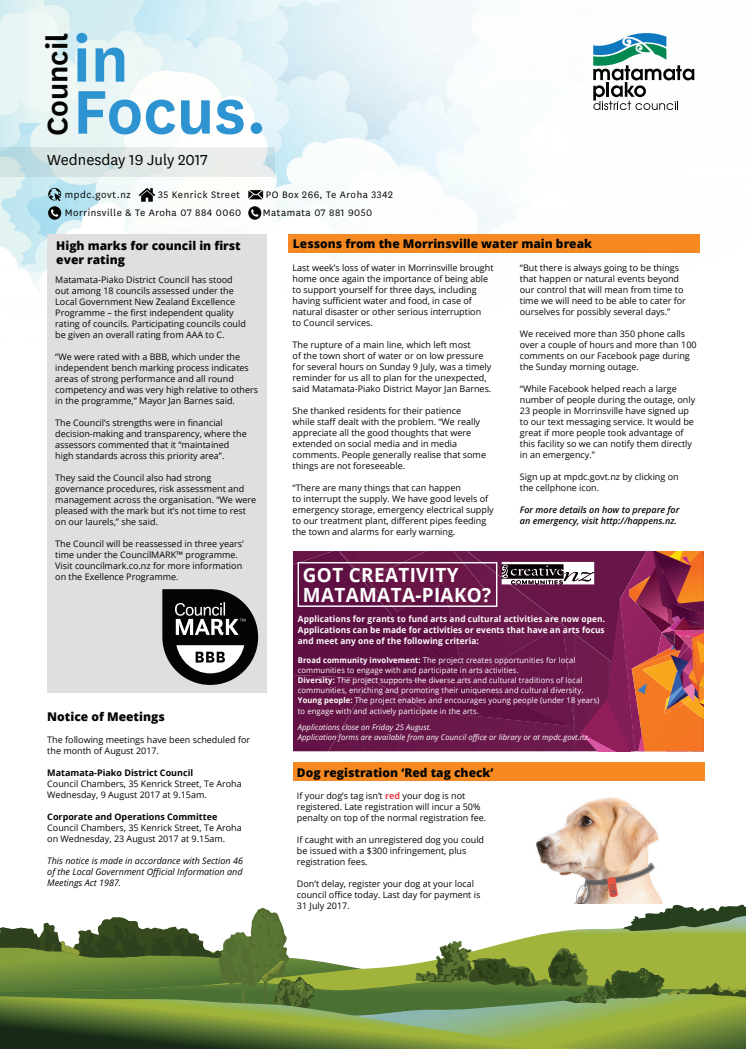
<style>
.page{position:relative;width:746px;height:1049px;background:#fff}
.page>*{position:absolute;margin:0;border:0;box-sizing:border-box;transform-origin:0 0}
.t1{font:600 72px/52px "National";color:#2d94d1}
.t2{font:600 33px "National";color:#040503}
.t3{font:700 19.6px/19.8px "Open Sans";letter-spacing:.02em;color:#fff;scale:.96 1}
.t4{font:17px "National";color:#040503}
.t5{font:800 12px/14.4px "Open Sans";color:#040503}
.t6{font:11px "National";letter-spacing:.05em;color:#040504}
.t7{font:9px/11px "Open Sans";color:#040503}
.t8{font:italic 9px/11px "Open Sans";color:#040503;text-align:justify}
.t9{font:italic 600 9px/11px "Open Sans";color:#040503}
.t10{font:700 9px "Open Sans";color:#040503}
.t11{font:700 8.6px/10.8px "Open Sans";letter-spacing:.01em;color:#fff;text-align:justify;scale:.96 1}
.t12{font:7.9px/10.1px "Open Sans";letter-spacing:.01em;color:#fff;scale:.96 1}
.t13{font:italic 7.9px/10.1px "Open Sans";letter-spacing:.01em;color:#fff;scale:.96 1}
.s1{font-weight:700}
.s2{font-weight:700;color:#ee414d}
</style>
<div class="page">
<img style="left:0;top:0;width:568px;height:419px">
<img style="left:319px;top:751px;width:356px;height:12px">
<svg style="left:593px;top:33px;width:101px;height:77px"></svg>
<img style="left:0;top:147px;width:274px;height:29px">
<svg style="left:48px;top:206px;width:13px;height:14px"></svg>
<svg style="left:51px;top:209px;width:7px;height:8px"></svg>
<svg style="left:248px;top:206px;width:13px;height:14px"></svg>
<svg style="left:251px;top:209px;width:7px;height:8px"></svg>
<svg style="left:139px;top:188px;width:16px;height:14px"></svg>
<svg style="left:247px;top:189px;width:17px;height:11px"></svg>
<svg style="left:48px;top:188px;width:13px;height:13px"></svg>
<div style="left:293px;top:763px;width:411px;height:18px;background:#f68921"></div>
<div style="left:47px;top:234px;width:219px;height:458px;background:#e0dfde"></div>
<div style="left:293px;top:551px;width:46px;height:124px;background:#601143"></div>
<img style="left:339px;top:551px;width:52px;height:124px">
<div style="left:293px;top:675px;width:98px;height:76px;background:#661447"></div>
<div style="left:297px;top:562px;width:200px;height:45px;border:1px solid #fff"></div>
<svg style="left:391px;top:551px;width:313px;height:200px;background:#7f2a4c"></svg>
<div style="left:289px;top:234px;width:410px;height:18px;background:#f68921"></div>
<svg style="left:162px;top:589px;width:96px;height:96px"></svg>
<svg style="left:0;top:903px;width:746px;height:146px"></svg>
<img style="left:535px;top:797px;width:128px;height:106px">
<h2 class="t2" style="left:34px;top:136px;width:105px;rotate:-90deg">Council</h2>
<h1 class="t1" style="left:73px;top:29px;width:195px">in<br>Focus.</h1>
<h3 class="t4" style="left:47px;top:149px;width:162px">Wednesday 19 July 2017</h3>
<p class="t6" style="left:65px;top:187px;width:67px">mpdc.govt.nz</p>
<p class="t6" style="left:158px;top:187px;width:83px">35 Kenrick Street</p>
<p class="t6" style="left:266px;top:187px;width:128px">PO Box 266, Te Aroha 3342</p>
<p class="t6" style="left:65px;top:205px;width:178px">Morrinsville &amp; Te Aroha 07 884 0060</p>
<p class="t6" style="left:263px;top:205px;width:111px">Matamata 07 881 9050</p>
<h3 class="t5" style="left:56px;top:238px;width:186px">High marks for council in first ever rating</h3>
<p class="t7" style="left:55px;top:274px;width:192px">Matamata-Piako District Council has stood out among 18 councils assessed under the Local Government New Zealand Excellence Programme – the first independent quality rating of councils. Participating councils could be given an overall rating from AAA to C.</p>
<p class="t7" style="left:55px;top:351px;width:204px">“We were rated with a BBB, which under the independent bench marking process indicates areas of strong performance and all round competency and was very high relative to others in the programme,” Mayor Jan Barnes said.</p>
<p class="t7" style="left:55px;top:417px;width:193px">The Council’s strengths were in financial decision-making and transparency, where the assessors commented that it “maintained high standards across this priority area”.</p>
<p class="t7" style="left:55px;top:472px;width:202px">They said the Council also had strong governance procedures, risk assessment and management across the organisation. “We were pleased with the mark but it’s not time to rest on our laurels,” she said.</p>
<p class="t7" style="left:55px;top:538px;width:190px">The Council will be reassessed in three years’ time under the CouncilMARK™ programme.<br>Visit councilmark.co.nz for more information on the Exellence Programme.</p>
<h3 class="t5" style="left:47px;top:709px;width:119px">Notice of Meetings</h3>
<p class="t7" style="left:47px;top:734px;width:204px">The following meetings have been scheduled for the month of August 2017.</p>
<p class="t10" style="left:47px;top:766px;width:147px">Matamata-Piako District Council</p>
<p class="t7" style="left:47px;top:778px;width:196px">Council Chambers, 35 Kenrick Street, Te Aroha<br>Wednesday, 9 August 2017 at 9.15am.</p>
<p class="t10" style="left:47px;top:810px;width:171px">Corporate and Operations Committee</p>
<p class="t7" style="left:47px;top:822px;width:196px">Council Chambers, 35 Kenrick Street, Te Aroha on Wednesday, 23 August 2017 at 9.15am.</p>
<p class="t8" style="left:47px;top:855px;width:197px">This notice is made in accordance with Section 46 of the Local Government Official Information and Meetings Act 1987.</p>
<h3 class="t5" style="left:293px;top:236px;width:300px">Lessons from the Morrinsville water main break</h3>
<p class="t7" style="left:520px;top:262px;width:167px">“But there is always going to be things that happen or natural events beyond our control that will mean from time to time we will need to be able to cater for ourselves for possibly several days.”</p>
<p class="t7" style="left:520px;top:328px;width:178px">We received more than 350 phone calls over a couple of hours and more than 100 comments on our Facebook page during the Sunday morning outage.</p>
<p class="t7" style="left:520px;top:383px;width:177px">“While Facebook helped reach a large number of people during the outage, only 23 people in Morrinsville have signed up to our text messaging service. It would be great if more people took advantage of this facility so we can notify them directly in an emergency.”</p>
<p class="t7" style="left:520px;top:471px;width:160px">Sign up at mpdc.govt.nz by clicking on the cellphone icon.</p>
<p class="t9" style="left:520px;top:504px;width:161px">For more details on how to prepare for an emergency, visit http://happens.nz.</p>
<p class="t7" style="left:292px;top:262px;width:202px">Last week’s loss of water in Morrinsville brought home once again the importance of being able to support yourself for three days, including having sufficient water and food, in case of natural disaster or other serious interruption<br>to Council services.</p>
<p class="t7" style="left:292px;top:339px;width:200px">The rupture of a main line, which left most<br>of the town short of water or on low pressure for several hours on Sunday 9 July, was a timely reminder for us all to plan for the unexpected, said Matamata-Piako District Mayor Jan Barnes.</p>
<p class="t7" style="left:292px;top:405px;width:195px">She thanked residents for their patience<br>while staff dealt with the problem. “We really appreciate all the good thoughts that were extended on social media and in media comments. People generally realise that some things are not foreseeable.</p>
<p class="t7" style="left:292px;top:482px;width:203px">“There are many things that can happen<br>to interrupt the supply. We have good levels of emergency storage, emergency electrical supply to our treatment plant, different pipes feeding the town and alarms for early warning.</p>
<h3 class="t3" style="left:303px;top:564px;width:198px">GOT CREATIVITY<br>MATAMATA-PIAKO?</h3>
<p class="t11" style="left:298px;top:614px;width:321px">Applications for grants to fund arts and cultural activities are now open.<br>Applications can be made for activities or events that have an arts focus and meet any one of the following criteria:</p>
<p class="t12" style="left:298px;top:655px;width:315px"><span class="s1">Broad community involvement:</span> The project creates opportunities for local communities to engage with and participate in arts activities.<br><span class="s1">Diversity:</span> The project supports the diverse arts and cultural traditions of local communities, enriching and promoting their uniqueness and cultural diversity.<br><span class="s1">Young people:</span> The project enables and encourages young people (under 18 years) to engage with and actively participate in the arts.</p>
<p class="t13" style="left:298px;top:722px;width:305px">Applications close on Friday 25 August.<br>Application forms are available from any Council office or library or at mpdc.govt.nz.</p>
<h3 class="t5" style="left:297px;top:765px;width:198px">Dog registration ‘Red tag check’</h3>
<p class="t7" style="left:297px;top:790px;width:191px">If your dog’s tag isn’t <span class="s2">red</span> your dog is not registered. Late registration will incur a 50% penalty on top of the normal registration fee.</p>
<p class="t7" style="left:297px;top:834px;width:189px">If caught with an unregistered dog you could be issued with a $300 infringement, plus registration fees.</p>
<p class="t7" style="left:297px;top:878px;width:185px">Don’t delay, register your dog at your local council office today. Last day for payment is<br>31 July 2017.</p>
</div>
